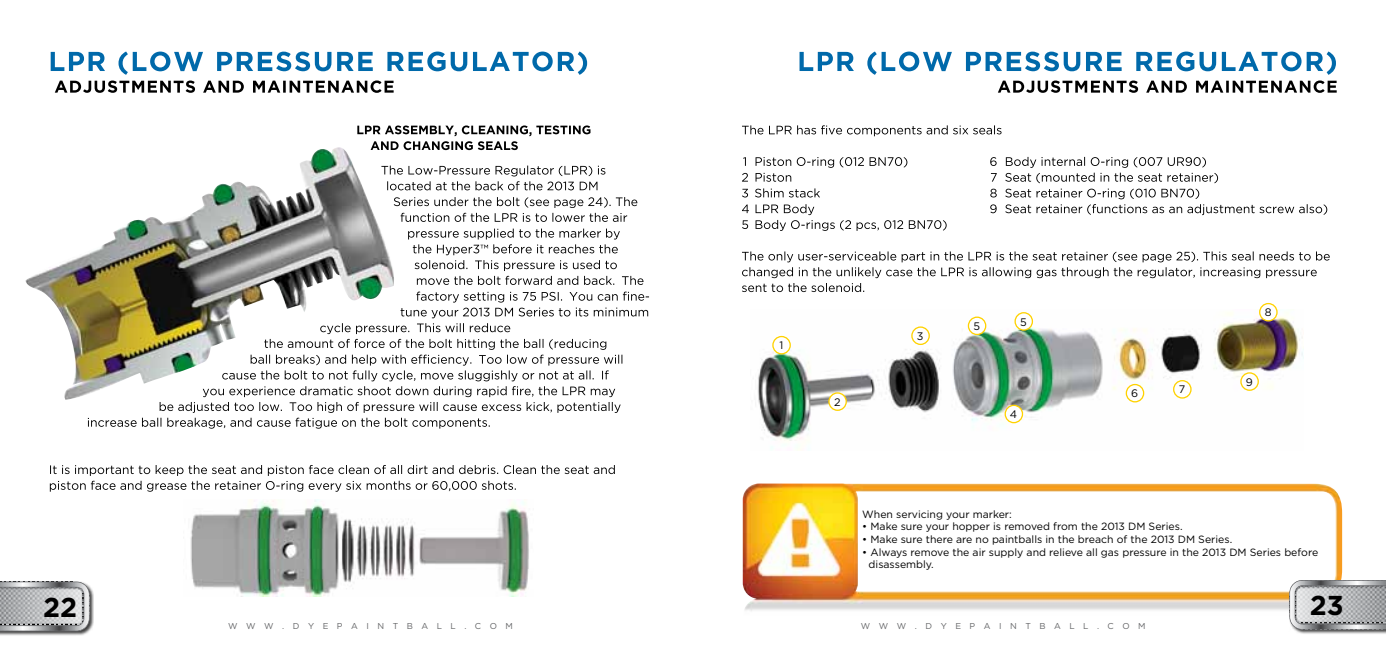
<style>
.page{position:relative;width:1386px;height:662px;background:#fff}
.page>*{position:absolute;margin:0;border:0;box-sizing:border-box;transform-origin:0 0}
.t1{font:700 27.3px "Gotham";color:#000}
.t2{font:10.85px "Gotham";color:#000}
.t3{font:10.5px/12.6px "Gotham";color:#000}
.t4{font:8.58px "Gotham";letter-spacing:1em;color:#636466}
</style>
<div class="page">
<img style="left:743px;top:483px;width:599px;height:128px">
<svg style="left:51px;top:51px;width:536px;height:42px"></svg>
<svg style="left:50px;top:465px;width:565px;height:26px"></svg>
<svg style="left:88px;top:291px;width:561px;height:137px"></svg>
<svg style="left:408px;top:228px;width:235px;height:57px"></svg>
<svg style="left:397px;top:197px;width:240px;height:25px"></svg>
<svg style="left:397px;top:165px;width:208px;height:25px"></svg>
<svg style="left:357px;top:125px;width:233px;height:25px"></svg>
<svg style="left:800px;top:51px;width:537px;height:42px"></svg>
<svg style="left:742px;top:251px;width:588px;height:41px"></svg>
<svg style="left:742px;top:157px;width:585px;height:74px"></svg>
<svg style="left:742px;top:125px;width:260px;height:11px"></svg>
<img style="left:25px;top:144px;width:372px;height:255px">
<img style="left:758px;top:312px;width:546px;height:137px">
<div style="left:773px;top:336px;width:17px;height:18px;background:#fff;border-radius:50%"></div>
<div style="left:772px;top:336px;width:19px;height:18px;border:1px solid #ffd200;border-radius:50%"></div>
<div style="left:829px;top:393px;width:17px;height:17px;background:#fff;border-radius:50%"></div>
<div style="left:828px;top:392px;width:19px;height:19px;border:1px solid #ffd200;border-radius:50%"></div>
<div style="left:912px;top:327px;width:17px;height:17px;background:#fff;border-radius:50%"></div>
<div style="left:911px;top:326px;width:19px;height:19px;border:1px solid #ffd200;border-radius:50%"></div>
<div style="left:1241px;top:373px;width:17px;height:17px;background:#fff;border-radius:50%"></div>
<div style="left:1240px;top:372px;width:19px;height:19px;border:1px solid #ffd200;border-radius:50%"></div>
<div style="left:1260px;top:303px;width:17px;height:18px;background:#fff;border-radius:50%"></div>
<div style="left:1259px;top:303px;width:19px;height:18px;border:1px solid #ffd200;border-radius:50%"></div>
<div style="left:968px;top:317px;width:18px;height:17px;background:#fff;border-radius:50%"></div>
<div style="left:968px;top:316px;width:18px;height:19px;border:1px solid #ffd200;border-radius:50%"></div>
<div style="left:1015px;top:313px;width:17px;height:17px;background:#fff;border-radius:50%"></div>
<div style="left:1014px;top:312px;width:19px;height:18px;border:1px solid #ffd200;border-radius:50%"></div>
<div style="left:1126px;top:384px;width:18px;height:18px;background:#fff;border-radius:50%"></div>
<div style="left:1126px;top:384px;width:18px;height:18px;border:1px solid #ffd200;border-radius:50%"></div>
<div style="left:1174px;top:380px;width:17px;height:18px;background:#fff;border-radius:50%"></div>
<div style="left:1173px;top:380px;width:19px;height:18px;border:1px solid #ffd200;border-radius:50%"></div>
<div style="left:1005px;top:405px;width:18px;height:17px;background:#fff;border-radius:50%"></div>
<div style="left:1005px;top:404px;width:18px;height:19px;border:1px solid #ffd200;border-radius:50%"></div>
<img style="left:190px;top:499px;width:339px;height:97px">
<div style="left:0;top:580px;width:94px;height:56px;background:#000;opacity:.75"></div>
<svg style="left:0;top:581px;width:90px;height:50px;background:#9e9fa1"></svg>
<img style="left:0;top:588px;width:82px;height:35px">
<div style="left:1288px;top:579px;width:98px;height:55px;background:#000;opacity:.75"></div>
<svg style="left:1289px;top:580px;width:97px;height:50px;background:#a1a3a4"></svg>
<img style="left:1296px;top:586px;width:90px;height:36px">
<p class="t2" style="left:779px;top:339px;width:5px">1</p>
<p class="t2" style="left:834px;top:396px;width:8px">2</p>
<p class="t2" style="left:917px;top:330px;width:8px">3</p>
<p class="t2" style="left:974px;top:320px;width:8px">5</p>
<p class="t2" style="left:1020px;top:315px;width:8px">5</p>
<p class="t2" style="left:1010px;top:408px;width:9px">4</p>
<p class="t2" style="left:1131px;top:387px;width:9px">6</p>
<p class="t2" style="left:1179px;top:383px;width:8px">7</p>
<p class="t2" style="left:1265px;top:306px;width:8px">8</p>
<p class="t2" style="left:1246px;top:376px;width:9px">9</p>
<p class="t3" style="left:862px;top:507px;width:151px">When servicing your marker:</p>
<p class="t3" style="left:862px;top:520px;width:322px">• Make sure your hopper is removed from the 2013 DM Series.</p>
<p class="t3" style="left:862px;top:532px;width:371px">• Make sure there are no paintballs in the breach of the 2013 DM Series.</p>
<p class="t3" style="left:869px;top:545px;width:451px;text-indent:-6px">• Always remove the air supply and relieve all gas pressure in the 2013 DM Series before disassembly.</p>
<h1 class="t1" style="left:43px;top:591px;width:36px">22</h1>
<h1 class="t1" style="left:1310px;top:589px;width:35px">23</h1>
<p class="t4" style="left:228px;top:621px;width:286px">www.dyepaintball.com</p>
<p class="t4" style="left:861px;top:621px;width:286px">www.dyepaintball.com</p>
</div>
